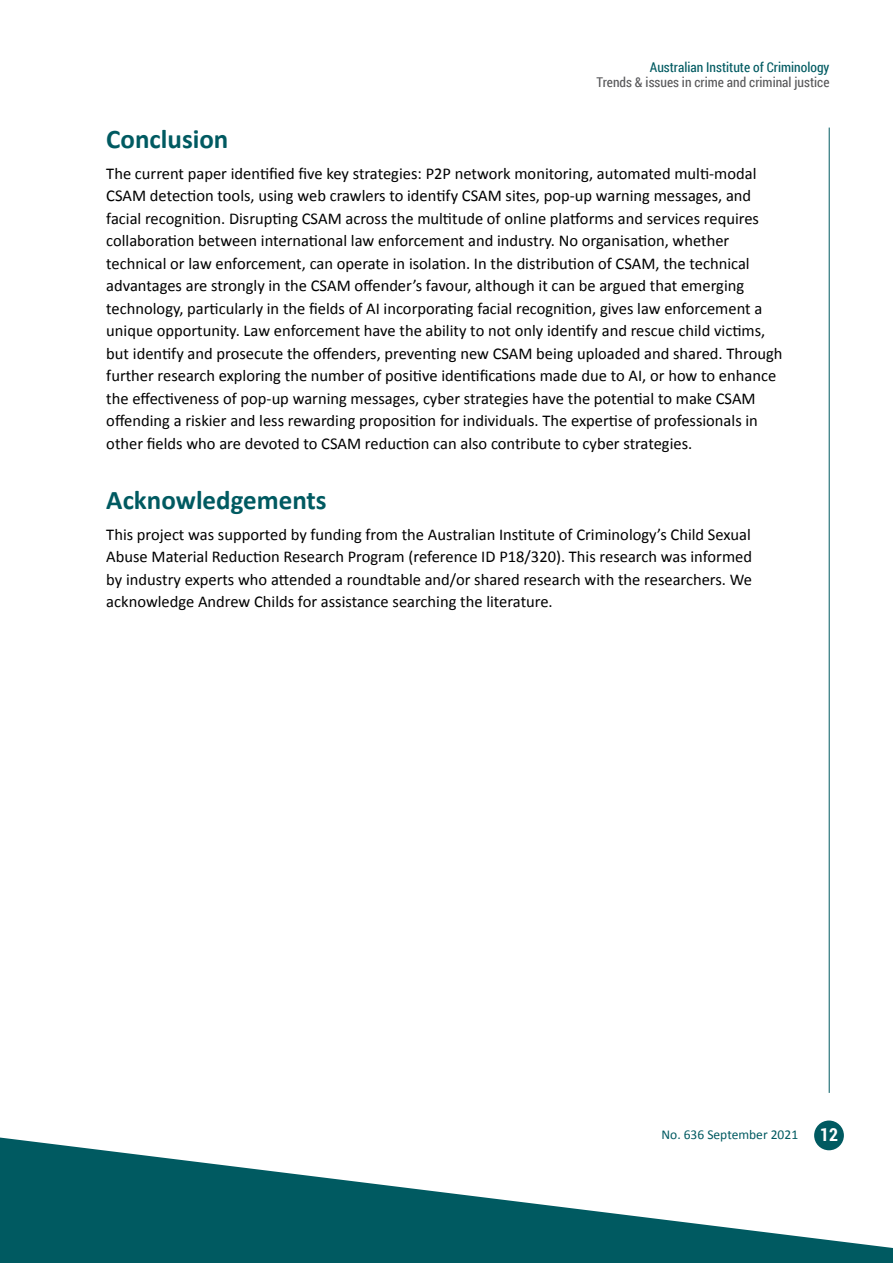
<style>
.page{position:relative;width:893px;height:1263px;background:#fff}
.page>*{position:absolute;margin:0;border:0;box-sizing:border-box;transform-origin:0 0}
.t1{font:700 27px "Calibri";color:#005a61}
.t2{font:16.5px/22.5px "Calibri";color:#000}
.t3{font:13.5px "Roboto Condensed";color:#58585a}
.t4{font:13.5px "Roboto Condensed";color:#005a61}
.t5{font:13.5px "Calibri";color:#005a61}
.s1{font-family:"Roboto Condensed";font-weight:700;font-size:18px;color:#fff}
</style>
<div class="page">
<hr style="left:829px;top:128px;width:1px;height:965px;background:#005a61">
<div style="left:814px;top:1120px;width:30px;height:30px;background:#005a61;border-radius:50%"></div>
<svg style="left:0;top:1137px;width:893px;height:126px;fill:#005a61"></svg>
<p class="t4" style="left:650px;top:58px;width:181px">Australian Institute of Criminology</p>
<p class="t3" style="left:597px;top:73px;width:234px">Trends &amp; issues in crime and criminal justice</p>
<h1 class="t1" style="left:106px;top:122px;width:124px">Conclusion</h1>
<p class="t2" style="left:106px;top:162px;width:678px">The current paper identified five key strategies: P2P network monitoring, automated multi-modal CSAM detection tools, using web crawlers to identify CSAM sites, pop-up warning messages, and facial recognition. Disrupting CSAM across the multitude of online platforms and services requires collaboration between international law enforcement and industry. No organisation, whether technical or law enforcement, can operate in isolation. In the distribution of CSAM, the technical advantages are strongly in the CSAM offender’s favour, although it can be argued that emerging technology, particularly in the fields of AI incorporating facial recognition, gives law enforcement a unique opportunity. Law enforcement have the ability to not only identify and rescue child victims, but identify and prosecute the offenders, preventing new CSAM being uploaded and shared. Through further research exploring the number of positive identifications made due to AI, or how to enhance the effectiveness of pop-up warning messages, cyber strategies have the potential to make CSAM offending a riskier and less rewarding proposition for individuals. The expertise of professionals in other fields who are devoted to CSAM reduction can also contribute to cyber strategies.</p>
<h1 class="t1" style="left:106px;top:482px;width:222px">Acknowledgements</h1>
<p class="t2" style="left:106px;top:523px;width:647px;text-align:justify">This project was supported by funding from the Australian Institute of Criminology’s Child Sexual Abuse Material Reduction Research Program (reference ID P18/320). This research was informed by industry experts who attended a roundtable and/or shared research with the researchers. We acknowledge Andrew Childs for assistance searching the literature.</p>
<p class="t5" style="left:661px;top:1126px;width:178px">No. 636 September 2021 <span class="s1">12</span></p>
</div>
